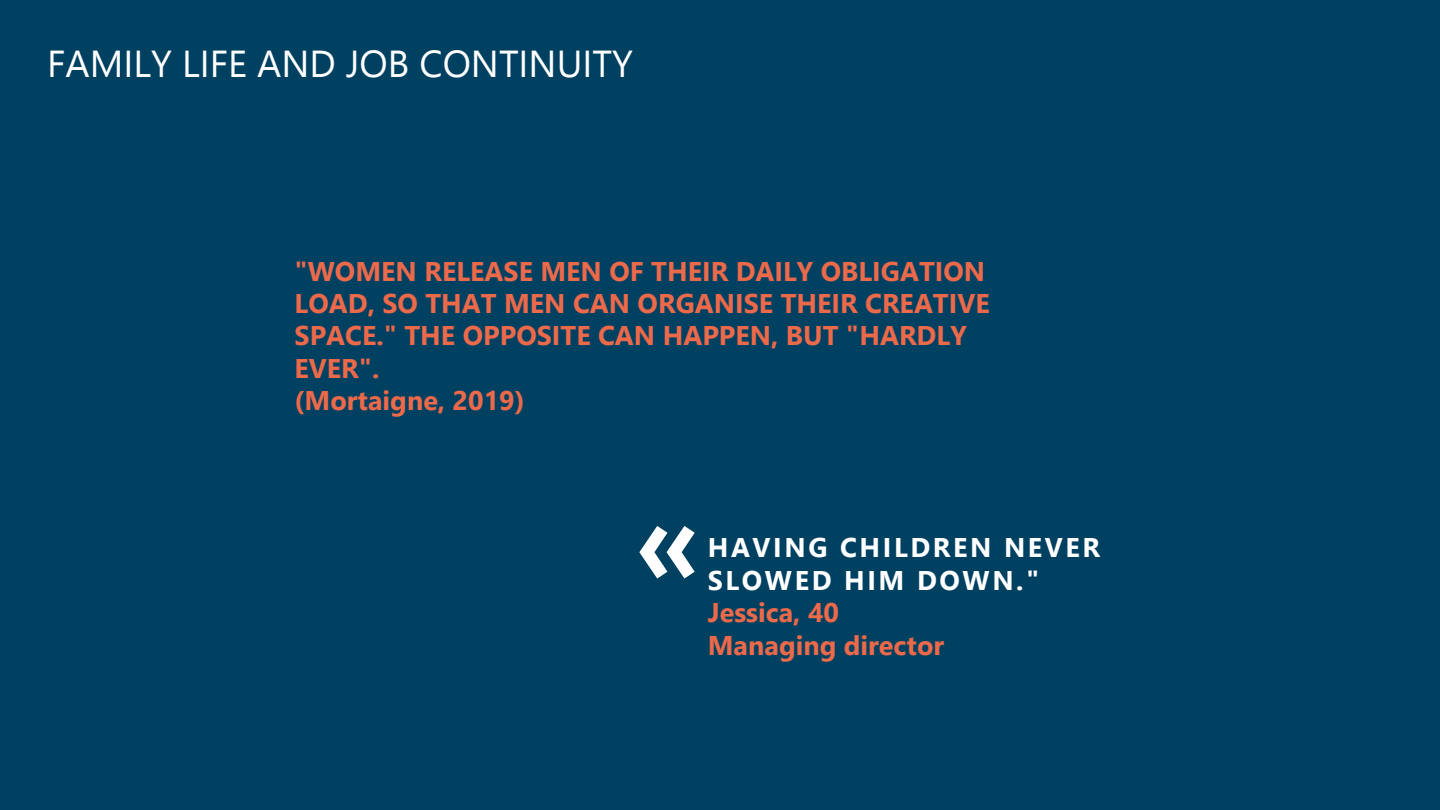
<style>
.page{position:relative;width:1440px;height:810px;background:#004061}
.page>*{position:absolute;margin:0;border:0;box-sizing:border-box;transform-origin:0 0}
.t1{font:700 112.5px "Meta";color:#fff}
.texte_capitale{font:37.5px "Leelawadee UI";color:#fff}
.t2{font:700 27px/32.4px "Leelawadee UI";color:#ec694a}
.t3{font:700 27px/32.4px "Leelawadee UI";letter-spacing:.095em;color:#fff}
.s1{font-style:inherit}
</style>
<div class="page">
<p class="texte_capitale" style="left:47px;top:38px;width:587px">FAMILY LIFE AND JOB CONTINUITY</p>
<p class="t2" style="left:295px;top:253px;width:697px">"WOMEN RELEASE MEN OF THEIR DAILY OBLIGATION<br>LOAD, SO THAT MEN CAN ORGANI<span class="s1">S</span>E THEIR CREATIVE<br>SPACE." THE OPPOSITE CAN HAPPEN, BUT "<span class="s1">HARDL</span>Y<br>E<span class="s1">VER</span>".<br>(Mortaigne, 2019)</p>
<h1 class="t1" style="left:637px;top:476px;width:62px">«</h1>
<p class="t3" style="left:708px;top:530px;width:394px">HAVING CHILDREN NEVER<br>SLOWED HIM DOWN."</p>
<p class="t2" style="left:708px;top:595px;width:238px">Jessica, 40<br>Managing director</p>
</div>
